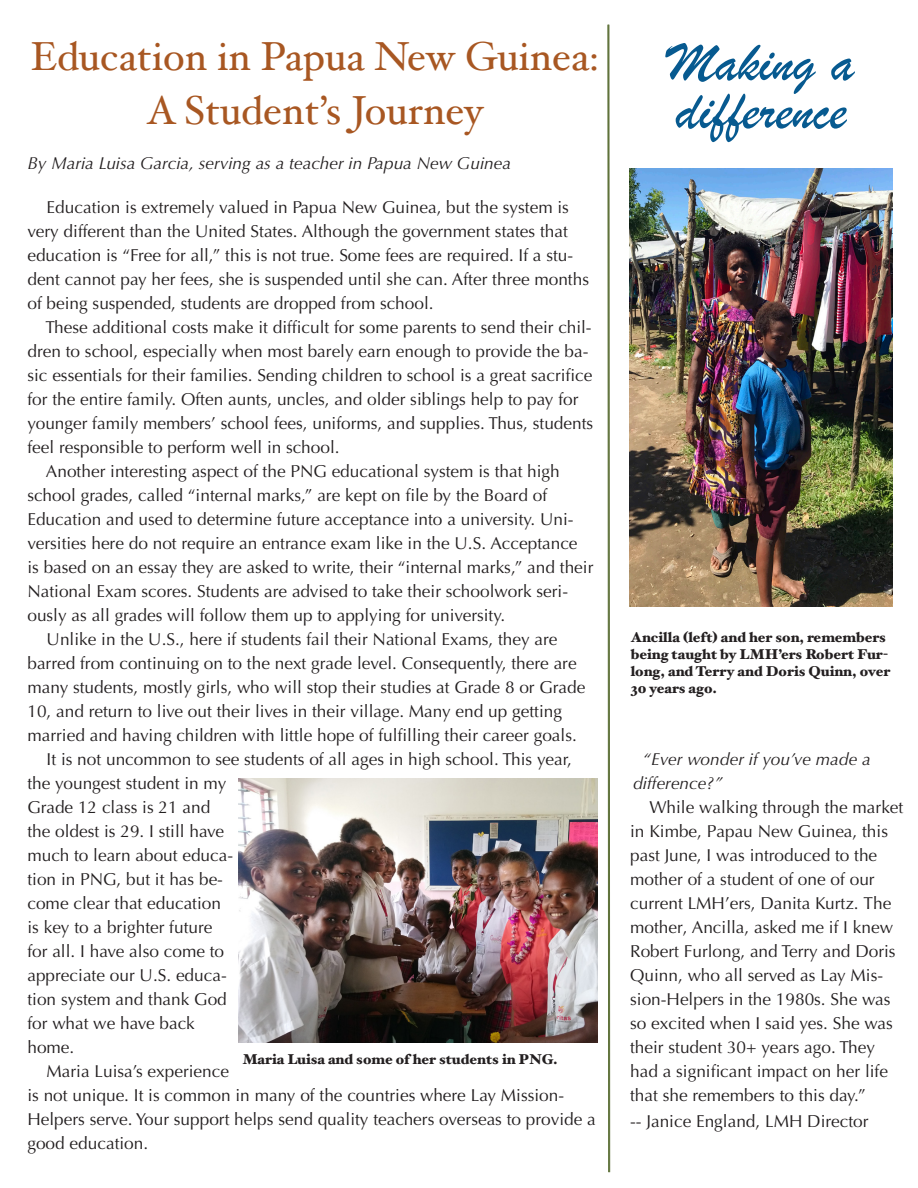
<style>
.page{position:relative;width:918px;height:1188px;background:#fff}
.page>*{position:absolute;margin:0;border:0;box-sizing:border-box;transform-origin:0 0}
.t1{font:57px "Brush Script";color:#075a90}
.t2{font:40.5px "Hoefler Text";color:#a85722}
.No_Spacing{font:17.25px/24px "Optima";color:#231f20}
.No_Spacing-2{font:italic 17.25px "Optima";color:#231f20}
.t3{font:900 14.25px/17.1px "Hoefler Text";color:#231f20}
</style>
<div class="page">
<svg style="left:607px;top:24px;width:3px;height:1149px;background:#919e78"></svg>
<img style="left:629px;top:168px;width:263px;height:439px">
<img style="left:239px;top:778px;width:359px;height:265px">
<p class="t2" style="left:31px;top:32px;width:570px">Education in Papua New Guinea:</p>
<p class="t2" style="left:147px;top:86px;width:338px">A Student’s Journey</p>
<p class="No_Spacing-2" style="left:27px;top:153px;width:485px">By Maria Luisa Garcia, serving as a teacher in Papua New Guinea</p>
<p class="No_Spacing" style="left:27px;top:195px;width:563px;text-indent:19px">Education is extremely valued in Papua New Guinea, but the system is very different than the United States. Although the government states that education is “Free for all,” this is not true. Some fees are required. If a stu&shy;dent cannot pay her fees, she is suspended until she can. After three months of being suspended, students are dropped from school.</p>
<p class="No_Spacing" style="left:27px;top:315px;width:567px;text-indent:18px">These additional costs make it difficult for some parents to send their chil&shy;dren to school, especially when most barely earn enough to provide the ba&shy;sic essentials for their families. Sending children to school is a great sacrifice for the entire family. Often aunts, uncles, and older siblings help to pay for younger family members’ school fees, uniforms, and supplies. Thus, students feel responsible to perform well in school.</p>
<p class="No_Spacing" style="left:27px;top:459px;width:568px;text-indent:19px">Another interesting aspect of the PNG educational system is that high school grades, called “internal marks,” are kept on file by the Board of Education and used to determine future acceptance into a university. Uni&shy;versities here do not require an entrance exam like in the U.S. Acceptance<br>is based on an essay they are asked to write, their “internal marks,” and their National Exam scores. Students are advised to take their schoolwork seri&shy;ously as all grades will follow them up to applying for university.</p>
<p class="No_Spacing" style="left:27px;top:627px;width:559px;text-indent:19px">Unlike in the U.S., here if students fail their National Exams, they are barred from continuing on to the next grade level. Consequently, there are many students, mostly girls, who will stop their studies at Grade 8 or Grade 10, and return to live out their lives in their village. Many end up getting married and having children with little hope of fulfilling their career goals.</p>
<p class="No_Spacing" style="left:27px;top:747px;width:546px;text-indent:19px">It is not uncommon to see students of all ages in high school. This year, the youngest student in my<br>Grade 12 class is 21 and<br>the oldest is 29. I still have<br>much to learn about educa-<br>tion in PNG, but it has be-<br>come clear that education</p>
<p class="No_Spacing" style="left:27px;top:915px;width:187px">is key to a brighter future</p>
<p class="No_Spacing" style="left:27px;top:939px;width:201px">for all. I have also come to appreciate our U.S. educa&shy;tion system and thank God for what we have back home.</p>
<p class="No_Spacing" style="left:27px;top:1059px;width:570px;text-indent:19px">Maria Luisa’s experience<br>is not unique. It is common in many of the countries where Lay Mission-Helpers serve. Your support helps send quality teachers overseas to provide a good education.</p>
<p class="t3" style="left:243px;top:1051px;width:316px">Maria Luisa and some of her students in PNG.</p>
<p class="t1" style="left:668px;top:25px;width:188px">Making a</p>
<p class="t1" style="left:676px;top:73px;width:172px">difference</p>
<p class="t3" style="left:631px;top:628px;width:261px">Ancilla (left) and her son, remembers being taught by LMH’ers Robert Fur&shy;long, and Terry and Doris Quinn, over</p>
<p class="t3" style="left:631px;top:679px;width:88px">30 years ago.</p>
<p class="No_Spacing-2" style="left:643px;top:749px;width:230px">“Ever wonder if you’ve made a</p>
<p class="No_Spacing-2" style="left:633px;top:773px;width:91px">difference?”</p>
<p class="No_Spacing" style="left:630px;top:796px;width:275px;text-indent:19px">While walking through the market in Kimbe, Papau New Guinea, this past June, I was introduced to the</p>
<p class="No_Spacing" style="left:630px;top:868px;width:267px">mother of a student of one of our current LMH’ers, Danita Kurtz. The mother, Ancilla, asked me if I knew Robert Furlong, and Terry and Doris Quinn, who all served as Lay Mis&shy;sion-Helpers in the 1980s. She was so excited when I said yes. She was their student 30+ years ago. They had a significant impact on her life that she remembers to this day.”</p>
<p class="No_Spacing" style="left:630px;top:1109px;width:240px">-- Janice England, LMH Director</p>
</div>
